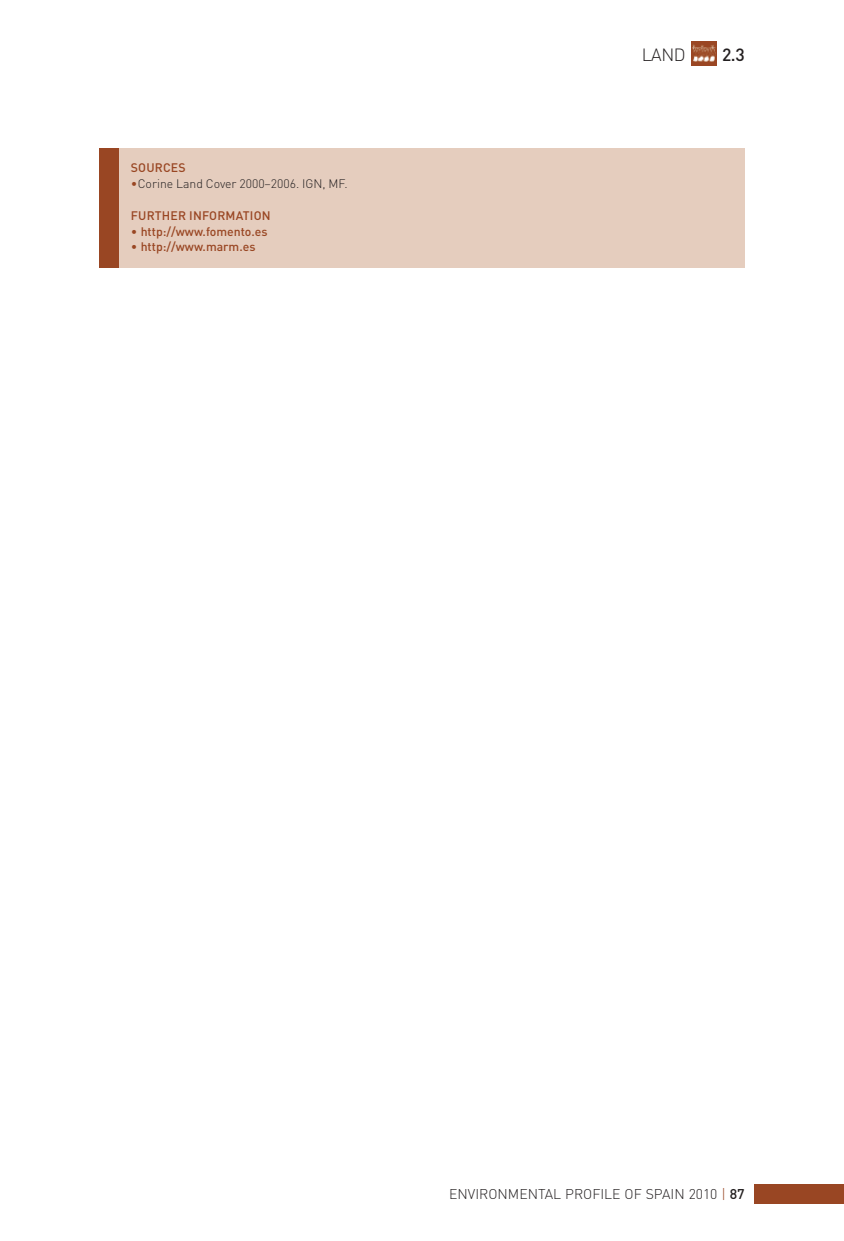
<style>
.page{position:relative;width:844px;height:1241px;background:#fff}
.page>*{position:absolute;margin:0;border:0;box-sizing:border-box;transform-origin:0 0}
.t1{font:300 17.5px "DIN";color:#231f20}
.t2{font:500 17.5px "DIN";color:#231f20}
.t3{font:300 14px "DIN";color:#231f20}
.t4{font:500 12.25px "DIN";color:#994623}
.t5{font:300 12.25px "DIN";color:#231f20}
.s1{color:#994623}
.s2{font-weight:300}
.s3{font-weight:500}
</style>
<div class="page">
<img style="left:691px;top:41px;width:25px;height:25px">
<div style="left:754px;top:1183px;width:89px;height:20px;background:#994623"></div>
<div style="left:119px;top:149px;width:625px;height:119px;background:#e5cdbe"></div>
<div style="left:99px;top:149px;width:20px;height:119px;background:#994623"></div>
<p class="t4" style="left:131px;top:161px;width:56px">SOURCES</p>
<p class="t5" style="left:131px;top:177px;width:218px"><span class="s1">•</span>Corine Land Cover 2000–2006. IGN, MF.</p>
<p class="t4" style="left:131px;top:208px;width:141px">FURTHER INFORMATION</p>
<p class="t4" style="left:131px;top:224px;width:138px"><span class="s2">•</span> http://www.fomento.es</p>
<p class="t4" style="left:131px;top:240px;width:126px"><span class="s2">•</span> http://www.marm.es</p>
<h1 class="t1" style="left:641px;top:45px;width:45px">LAND</h1>
<h1 class="t2" style="left:722px;top:45px;width:24px">2.3</h1>
<p class="t3" style="left:449px;top:1185px;width:297px">ENVIRONMENTAL PROFILE OF SPAIN 2010 <span class="s1">|</span> <span class="s3">87</span></p>
</div>
